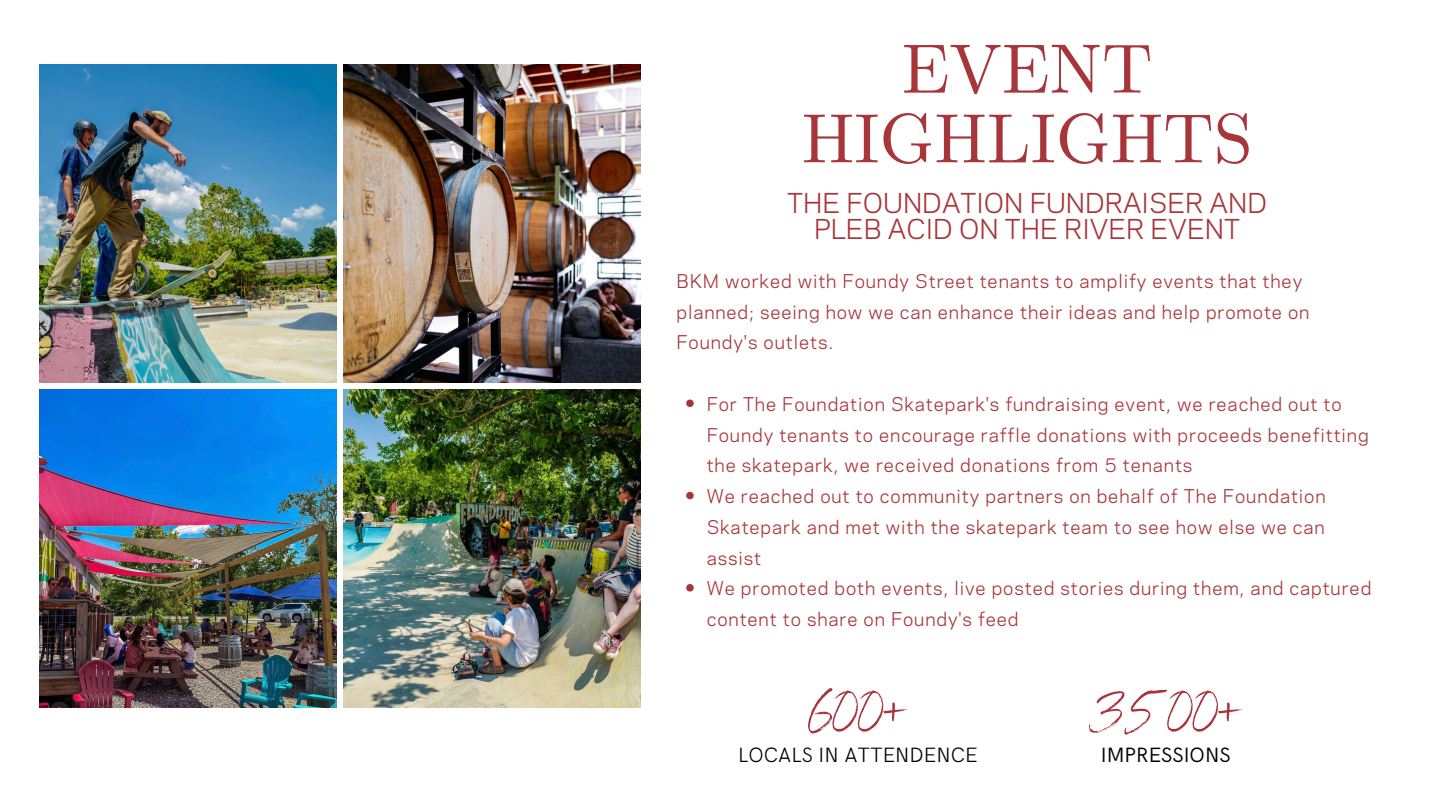
<style>
.page{position:relative;width:1440px;height:810px;background:#fff}
.page>*{position:absolute;margin:0;border:0;box-sizing:border-box;transform-origin:0 0}
.t1{font:70px/69.8px "CMU Serif";color:#a7353a;text-align:center}
.t2{font:58.3px "Benedict";color:#a7353a}
.t3{font:25.7px/25.5px "Galaxie Polaris";color:#a7353a;text-align:center}
.t4{font:300 20.8px "HK Grotesk";color:#000}
.t5{font:20.8px "HK Grotesk";color:#000}
.t6{font:17.8px/30.8px "Galaxie Polaris";letter-spacing:.05em;color:#a7353a}
</style>
<div class="page">
<img style="left:39px;top:64px;width:297px;height:318px">
<img style="left:344px;top:64px;width:297px;height:318px">
<img style="left:39px;top:390px;width:297px;height:318px">
<img style="left:344px;top:390px;width:297px;height:318px">
<svg style="left:686px;top:400px;width:8px;height:7px"></svg>
<svg style="left:686px;top:492px;width:8px;height:7px"></svg>
<svg style="left:686px;top:584px;width:8px;height:8px"></svg>
<p class="t1" style="left:802px;top:38px;width:452px">EVENT<br>HIGHLIGHTS</p>
<p class="t3" style="left:787px;top:188px;width:481px">THE FOUNDATION FUNDRAISER AND<br>PLEB ACID ON THE RIVER EVENT</p>
<p class="t6" style="left:676px;top:263px;width:635px">BKM worked with Foundy Street tenants to amplify events that they planned; seeing how we can enhance their ideas and help promote on<br>Foundy's outlets.</p>
<p class="t6" style="left:707px;top:386px;width:663px">For The Foundation Skatepark's fundraising event, we reached out to<br>Foundy tenants to encourage raffle donations with proceeds benefitting the skatepark, we received donations from 5 tenants</p>
<p class="t6" style="left:707px;top:479px;width:620px;text-align:justify">We reached out to community partners on behalf of The Foundation Skatepark and met with the skatepark team to see how else we can assist</p>
<p class="t6" style="left:707px;top:571px;width:666px">We promoted both events, live posted stories during them, and captured content to share on Foundy's feed</p>
<p class="t2" style="left:808px;top:678px;width:101px">600+</p>
<p class="t4" style="left:738px;top:743px;width:241px">LOCALS IN ATTENDENCE</p>
<p class="t2" style="left:1089px;top:678px;width:155px">3500+</p>
<p class="t5" style="left:1101px;top:743px;width:131px">IMPRESSIONS</p>
</div>
